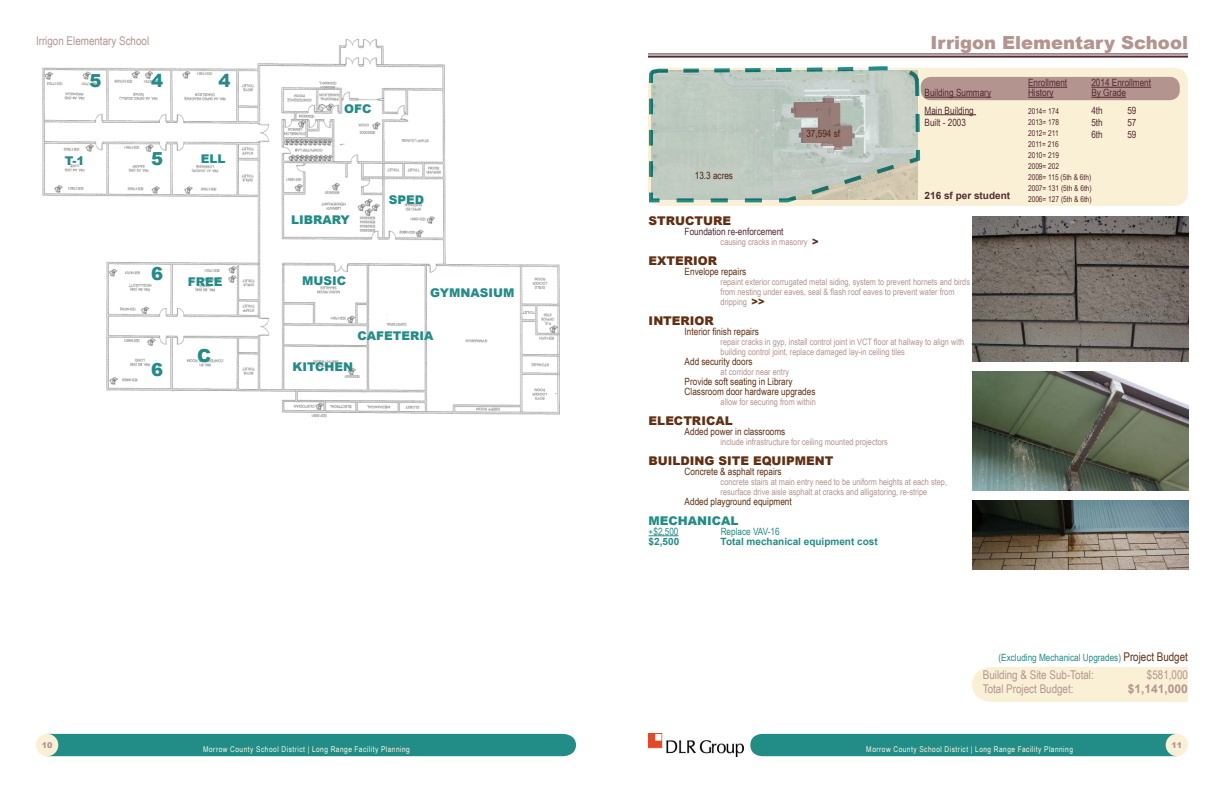
<style>
.page{position:relative;width:1224px;height:792px;background:#fff}
.page>*{position:absolute;margin:0;border:0;box-sizing:border-box;transform-origin:0 0}
.t1{font:900 18px "Arial";color:#b3948f}
.t2{font:900 18px "Arial";color:#228c86}
.t3{font:12px "Arial Narrow";color:#b3948f}
.t4{font:900 12px "Arial";color:#228c86}
.t5{font:900 12px "Arial";color:#612f12}
.t6{font:700 12px "Arial";color:#b3948f}
.t7{font:10px "Arial Narrow";color:#612f12}
.t8{font:10px "Arial Narrow";color:#542931}
.t9{font:10px "Arial Narrow";color:#228c86}
.t10{font:700 10px "Arial";color:#228c86}
.t11{font:700 10px "Arial";color:#542931}
.t12{font:9px "Arial Narrow";color:#b3948f}
.t13{font:8px "Arial Narrow";letter-spacing:.06em;color:#fbfbe5}
.t14{font:8px "Arial Narrow";color:#542931}
.t15{font:900 8px "Arial";color:#b3948f}
.s1{font-family:"Arial";font-weight:900;font-size:10px;color:#542931}
.s2{font-family:"Arial";font-weight:900;font-size:10px;color:#612f12}
.s3{font-size:12px;color:#612f12}
</style>
<div class="page">
<img style="left:42px;top:38px;width:518px;height:380px">
<div style="left:482px;top:143px;width:89px;height:61px;background:#fff"></div>
<div style="left:750px;top:734px;width:424px;height:22px;background:#228c86"></div>
<div style="left:50px;top:734px;width:526px;height:22px;background:#228c86"></div>
<div style="left:972px;top:667px;width:216px;height:35px;background:#f9f0d6"></div>
<hr style="left:648px;top:54px;width:540px;height:1px;background:#542931">
<hr style="left:648px;top:56px;width:540px;height:2px;background:#542931">
<img style="left:648px;top:734px;width:96px;height:22px">
<div style="left:1166px;top:734px;width:22px;height:22px;background:#f9f0d6;border-radius:50%"></div>
<div style="left:36px;top:734px;width:22px;height:22px;background:#f9f0d6;border-radius:50%"></div>
<div style="left:648px;top:68px;width:540px;height:138px;background:#f9f0d6;border-radius:14px"></div>
<hr style="left:649px;top:535px;width:30px;height:1px;background:#228c86">
<div style="left:921px;top:77px;width:259px;height:23px;background:#b3948f;border-radius:10px"></div>
<hr style="left:925px;top:97px;width:66px;height:1px;background:#542931">
<hr style="left:925px;top:114px;width:51px;height:1px;background:#542931">
<hr style="left:1028px;top:87px;width:39px;height:1px;background:#542931">
<svg style="left:1028px;top:97px;width:26px;height:1px"></svg>
<hr style="left:1091px;top:87px;width:60px;height:1px;background:#542931">
<hr style="left:1091px;top:97px;width:35px;height:1px;background:#542931">
<img style="left:973px;top:216px;width:216px;height:145px">
<svg style="left:648px;top:66px;width:274px;height:138px"></svg>
<img style="left:972px;top:371px;width:217px;height:120px">
<img style="left:973px;top:501px;width:216px;height:69px">
<img style="left:651px;top:70px;width:267px;height:130px">
<p class="t3" style="left:36px;top:32px;width:115px">Irrigon Elementary School</p>
<p class="t2" style="left:89px;top:68px;width:14px">5</p>
<p class="t2" style="left:151px;top:68px;width:14px">4</p>
<p class="t2" style="left:219px;top:68px;width:14px">4</p>
<p class="t4" style="left:65px;top:152px;width:21px">T-1</p>
<p class="t2" style="left:151px;top:146px;width:14px">5</p>
<p class="t4" style="left:201px;top:150px;width:26px">ELL</p>
<p class="t2" style="left:151px;top:260px;width:14px">6</p>
<p class="t2" style="left:151px;top:357px;width:14px">6</p>
<p class="t4" style="left:188px;top:273px;width:36px">FREE</p>
<p class="t2" style="left:197px;top:343px;width:16px">C</p>
<p class="t4" style="left:344px;top:100px;width:29px">OFC</p>
<p class="t4" style="left:291px;top:211px;width:60px">LIBRARY</p>
<p class="t4" style="left:302px;top:272px;width:45px">MUSIC</p>
<p class="t4" style="left:389px;top:191px;width:37px">SPED</p>
<p class="t4" style="left:430px;top:284px;width:86px">GYMNASIUM</p>
<p class="t4" style="left:358px;top:327px;width:78px">CAFETERIA</p>
<p class="t4" style="left:292px;top:358px;width:62px">KITCHEN</p>
<p class="t7" style="left:695px;top:168px;width:40px">13.3 acres</p>
<p class="t1" style="left:930px;top:29px;width:259px">Irrigon Elementary School</p>
<p class="t8" style="left:1091px;top:75px;width:61px">2014 Enrollment</p>
<p class="t8" style="left:1091px;top:85px;width:36px">By Grade</p>
<p class="t8" style="left:1091px;top:103px;width:13px">4th</p>
<p class="t8" style="left:1127px;top:103px;width:11px">59</p>
<p class="t8" style="left:1091px;top:115px;width:13px">5th</p>
<p class="t8" style="left:1127px;top:115px;width:11px">57</p>
<p class="t8" style="left:1028px;top:75px;width:41px">Enrollment</p>
<p class="t8" style="left:1028px;top:85px;width:27px">History</p>
<p class="t8" style="left:925px;top:85px;width:68px">Building Summary</p>
<p class="t8" style="left:925px;top:103px;width:51px">Main Building</p>
<p class="t8" style="left:925px;top:115px;width:43px">Built - 2003</p>
<p class="t14" style="left:1028px;top:106px;width:33px">2014= 174</p>
<p class="t14" style="left:1028px;top:117px;width:33px">2013= 178</p>
<p class="t14" style="left:1028px;top:128px;width:32px">2012= 211</p>
<p class="t14" style="left:1028px;top:139px;width:32px">2011= 216</p>
<p class="t14" style="left:1028px;top:150px;width:33px">2010= 219</p>
<p class="t14" style="left:1028px;top:161px;width:33px">2009= 202</p>
<p class="t14" style="left:1028px;top:172px;width:65px">2008= 115 (5th &amp; 6th)</p>
<p class="t14" style="left:1028px;top:183px;width:65px">2007= 131 (5th &amp; 6th)</p>
<p class="t14" style="left:1028px;top:194px;width:65px">2006= 127 (5th &amp; 6th)</p>
<p class="t7" style="left:806px;top:126px;width:35px">37,594 sf</p>
<p class="t8" style="left:1091px;top:127px;width:13px">6th</p>
<p class="t8" style="left:1127px;top:127px;width:11px">59</p>
<p class="t11" style="left:925px;top:188px;width:87px">216 sf per student</p>
<p class="t5" style="left:649px;top:212px;width:84px">STRUCTURE</p>
<p class="t8" style="left:685px;top:224px;width:100px">Foundation re-enforcement</p>
<p class="t12" style="left:721px;top:235px;width:100px">causing cracks in masonry <span class="s1">&gt;</span></p>
<p class="t5" style="left:649px;top:252px;width:70px">EXTERIOR</p>
<p class="t7" style="left:685px;top:264px;width:63px">Envelope repairs</p>
<p class="t12" style="left:721px;top:275px;width:251px">repaint exterior corrugated metal siding, system to prevent hornets and birds</p>
<p class="t12" style="left:721px;top:285px;width:235px">from nesting under eaves, seal &amp; flash roof eaves to prevent water from</p>
<p class="t12" style="left:721px;top:295px;width:46px">dripping <span class="s2">&gt;&gt;</span></p>
<p class="t5" style="left:649px;top:312px;width:67px">INTERIOR</p>
<p class="t7" style="left:685px;top:324px;width:76px">Interior finish repairs</p>
<p class="t12" style="left:721px;top:335px;width:245px">repair cracks in gyp, install control joint in VCT floor at hallway to align with</p>
<p class="t12" style="left:721px;top:345px;width:186px">building control joint, replace damaged lay-in ceiling tiles</p>
<p class="t7" style="left:685px;top:354px;width:69px">Add security doors</p>
<p class="t12" style="left:721px;top:365px;width:70px">at corridor near entry</p>
<p class="t7" style="left:685px;top:374px;width:110px">Provide soft seating in Library</p>
<p class="t7" style="left:685px;top:384px;width:132px">Classroom door hardware upgrades</p>
<p class="t12" style="left:721px;top:395px;width:97px">allow for securing from within</p>
<p class="t5" style="left:649px;top:412px;width:86px">ELECTRICAL</p>
<p class="t7" style="left:685px;top:424px;width:102px">Added power in classrooms</p>
<p class="t12" style="left:721px;top:435px;width:169px">include infrastructure for ceiling mounted projectors</p>
<p class="t5" style="left:649px;top:452px;width:186px">BUILDING SITE EQUIPMENT</p>
<p class="t7" style="left:685px;top:464px;width:99px">Concrete &amp; asphalt repairs</p>
<p class="t12" style="left:721px;top:475px;width:228px">concrete stairs at main entry need to be uniform heights at each step,</p>
<p class="t12" style="left:721px;top:485px;width:208px">resurface drive aisle asphalt at cracks and alligatoring, re-stripe</p>
<p class="t7" style="left:685px;top:494px;width:109px">Added playground equipment</p>
<p class="t4" style="left:649px;top:512px;width:91px">MECHANICAL</p>
<p class="t9" style="left:649px;top:524px;width:31px">+$2,500</p>
<p class="t9" style="left:721px;top:524px;width:60px">Replace VAV-16</p>
<p class="t10" style="left:649px;top:535px;width:32px">$2,500</p>
<p class="t10" style="left:721px;top:535px;width:159px">Total mechanical equipment cost</p>
<p class="t9" style="left:999px;top:651px;width:191px">(Excluding Mechanical Upgrades) <span class="s3">Project Budget</span></p>
<p class="t3" style="left:983px;top:666px;width:113px">Building &amp; Site Sub-Total:</p>
<p class="t3" style="left:1147px;top:666px;width:43px">$581,000</p>
<p class="t3" style="left:983px;top:680px;width:92px">Total Project Budget:</p>
<p class="t6" style="left:1128px;top:681px;width:62px">$1,141,000</p>
<p class="t15" style="left:42px;top:740px;width:12px">10</p>
<p class="t15" style="left:1172px;top:740px;width:12px">11</p>
<p class="t13" style="left:203px;top:744px;width:208px">Morrow County School District | Long Range Facility Planning</p>
<p class="t13" style="left:866px;top:744px;width:208px">Morrow County School District | Long Range Facility Planning</p>
</div>
